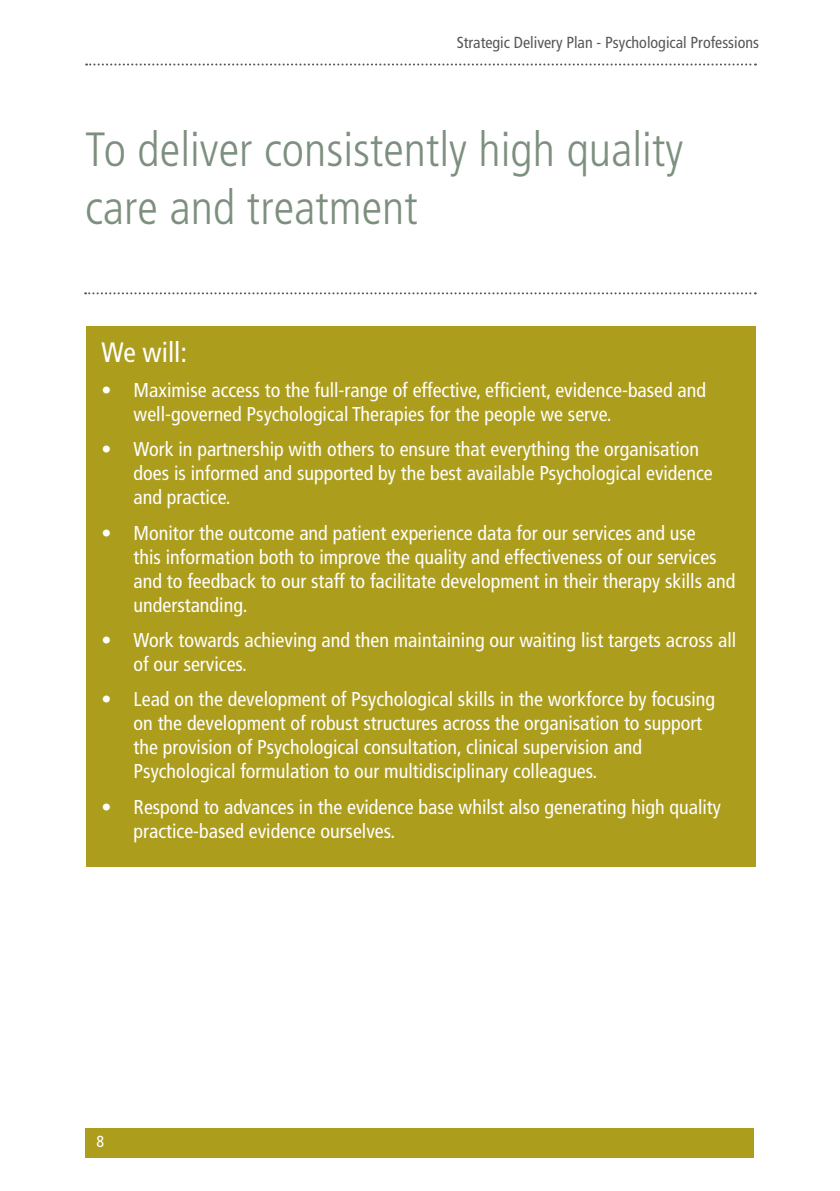
<style>
.page{position:relative;width:840px;height:1191px;background:#fff}
.page>*{position:absolute;margin:0;border:0;box-sizing:border-box;transform-origin:0 0}
.t1{font:300 condensed 48px/57.6px "Frutiger";color:#7d8f7e}
.t2{font:condensed 28px "Frutiger";color:#fff}
.t3{font:condensed 20px/24px "Frutiger";color:#fff}
.t4{font:condensed 16px "Frutiger";color:#575756}
.t5{font:condensed 16px "Frutiger";color:#fff}
</style>
<div class="page">
<div style="left:86px;top:326px;width:668px;height:540px;background:#ac9d1c"></div>
<svg style="left:85px;top:292px;width:670px;height:2px"></svg>
<div style="left:85px;top:1128px;width:668px;height:30px;background:#ac9d1c"></div>
<svg style="left:86px;top:63px;width:669px;height:2px"></svg>
<p class="t4" style="left:456px;top:33px;width:304px">Strategic Delivery Plan - Psychological Professions</p>
<h1 class="t1" style="left:85px;top:122px;width:599px">To deliver consistently high quality care and treatment</h1>
<h2 class="t2" style="left:101px;top:335px;width:87px">We will:</h2>
<p class="t3" style="left:133px;top:378px;width:573px;text-indent:-32px">• Maximise access to the full-range of effective, efficient, evidence-based and well-governed Psychological Therapies for the people we serve.</p>
<p class="t3" style="left:133px;top:437px;width:580px;text-indent:-32px">• Work in partnership with others to ensure that everything the organisation does is informed and supported by the best available Psychological evidence and practice.</p>
<p class="t3" style="left:133px;top:521px;width:603px;text-indent:-32px">• Monitor the outcome and patient experience data for our services and use<br>this information both to improve the quality and effectiveness of our services and to feedback to our staff to facilitate development in their therapy skills and understanding.</p>
<p class="t3" style="left:133px;top:628px;width:603px;text-indent:-32px">• Work towards achieving and then maintaining our waiting list targets across all of our services.</p>
<p class="t3" style="left:133px;top:687px;width:582px;text-indent:-32px">• Lead on the development of Psychological skills in the workforce by focusing on the development of robust structures across the organisation to support the provision of Psychological consultation, clinical supervision and Psychological formulation to our multidisciplinary colleagues.</p>
<p class="t3" style="left:133px;top:795px;width:588px;text-indent:-32px">• Respond to advances in the evidence base whilst also generating high quality practice-based evidence ourselves.</p>
<p class="t5" style="left:96px;top:1132px;width:9px">8</p>
</div>
